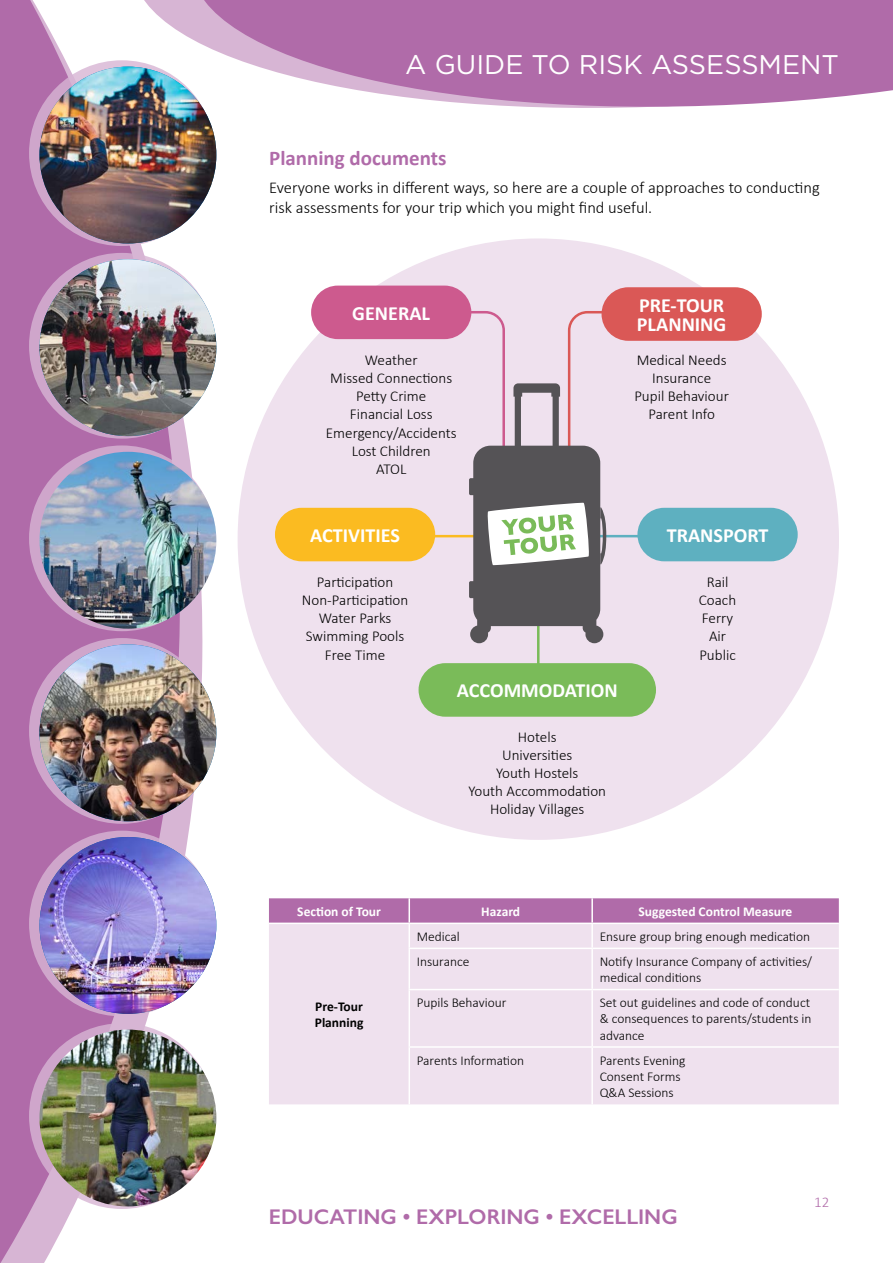
<style>
.page{position:relative;width:893px;height:1263px;background:#fff}
.page>*{position:absolute;margin:0;border:0;box-sizing:border-box;transform-origin:0 0}
.t1{font:27px "Gotham";color:#fff}
.t2{font:600 21.3px "Gill Sans";color:#b06ba9}
.t3{font:700 21px "Calibri";color:#b06ba9}
.t4{font:700 20.1px/19.2px "Calibri";color:#fff}
.t5{font:300 16.5px/19.8px "Calibri";color:#000}
.t6{font:300 15.15px/18.1px "Calibri";color:#000;text-align:center}
.t7{font:300 15px "Calibri";color:#b06ba9}
.t8{font:300 13.5px/16.2px "Calibri";color:#000}
.t9{font:700 13.5px "Calibri";color:#fff}
.t10{font:700 13.5px/16.2px "Calibri";color:#000}
</style>
<div class="page">
<svg style="left:187px;top:188px;width:23px;height:996px"></svg>
<svg style="left:0;top:0;width:187px;height:1263px;fill:#b06ba9"></svg>
<svg style="left:29px;top:60px;width:186px;height:186px;background:#cea9cc"></svg>
<img style="left:39px;top:67px;width:177px;height:176px;border-radius:88px">
<svg style="left:29px;top:445px;width:186px;height:186px;background:#cca4ca"></svg>
<svg style="left:29px;top:253px;width:186px;height:186px;background:#cda6ca"></svg>
<img style="left:39px;top:259px;width:177px;height:177px;border-radius:88px">
<svg style="left:29px;top:831px;width:186px;height:185px;background:#cca5cb"></svg>
<img style="left:39px;top:837px;width:177px;height:177px;border-radius:88px">
<svg style="left:29px;top:1023px;width:186px;height:186px;background:#d0abcd"></svg>
<svg style="left:29px;top:638px;width:186px;height:186px;background:#caa2c7"></svg>
<img style="left:39px;top:644px;width:177px;height:177px;border-radius:88px">
<img style="left:128px;top:0;width:83px;height:124px">
<svg style="left:187px;top:0;width:706px;height:123px;fill:#b06ba9"></svg>
<img style="left:39px;top:1029px;width:177px;height:177px;border-radius:88px">
<img style="left:39px;top:452px;width:177px;height:177px;border-radius:88px">
<div style="left:238px;top:238px;width:601px;height:602px;background:#efe1ee;border-radius:50%"></div>
<div style="left:419px;top:663px;width:237px;height:54px;background:#7abb59;border-radius:27px"></div>
<hr style="left:537px;top:616px;width:3px;height:54px;background:#7abb59">
<div style="left:637px;top:508px;width:161px;height:53px;background:#5eb0c0;border-radius:27px"></div>
<hr style="left:595px;top:535px;width:54px;height:2px;background:#5eb0c0">
<div style="left:275px;top:508px;width:160px;height:53px;background:#fbbb21;border-radius:27px"></div>
<hr style="left:426px;top:535px;width:55px;height:2px;background:#fbbb21">
<div style="left:601px;top:287px;width:161px;height:54px;background:#da5856;border-radius:27px"></div>
<div style="left:311px;top:286px;width:160px;height:53px;background:#cd5a8e;border-radius:27px"></div>
<svg style="left:438px;top:310px;width:197px;height:333px"></svg>
<div style="left:269px;top:947px;width:570px;height:157px;background:#efe1ee"></div>
<svg style="left:269px;top:898px;width:570px;height:49px;background:#cfa6cb"></svg>
<hr style="left:592px;top:922px;width:247px;height:2px;background:#fff">
<hr style="left:591px;top:924px;width:2px;height:23px;background:#fff">
<hr style="left:409px;top:947px;width:183px;height:2px;background:#fff">
<hr style="left:409px;top:949px;width:1px;height:40px;background:#fff">
<hr style="left:592px;top:947px;width:247px;height:2px;background:#fff">
<hr style="left:591px;top:949px;width:2px;height:40px;background:#fff">
<hr style="left:409px;top:989px;width:183px;height:1px;background:#fff">
<hr style="left:409px;top:990px;width:1px;height:56px;background:#fff">
<hr style="left:592px;top:989px;width:247px;height:1px;background:#fff">
<hr style="left:591px;top:990px;width:2px;height:56px;background:#fff">
<hr style="left:409px;top:1046px;width:183px;height:2px;background:#fff">
<hr style="left:409px;top:1048px;width:1px;height:56px;background:#fff">
<hr style="left:592px;top:1046px;width:247px;height:2px;background:#fff">
<hr style="left:591px;top:1048px;width:2px;height:56px;background:#fff">
<h1 class="t1" style="left:405px;top:49px;width:435px">A GUIDE TO RISK ASSESSMENT</h1>
<h3 class="t3" style="left:269px;top:143px;width:179px">Planning documents</h3>
<p class="t5" style="left:269px;top:177px;width:552px">Everyone works in different ways, so here are a couple of approaches to conducting risk assessments for your trip which you might find useful.</p>
<h3 class="t4" style="left:352px;top:303px;width:79px">GENERAL</h3>
<p class="t6" style="left:326px;top:351px;width:132px">Weather<br>Missed Connections<br>Petty Crime<br>Financial Loss<br>Emergency/Accidents<br>Lost Children<br>ATOL</p>
<h3 class="t4" style="left:637px;top:295px;width:91px">PRE-TOUR<br>PLANNING</h3>
<p class="t6" style="left:634px;top:351px;width:96px">Medical Needs<br>Insurance<br>Pupil Behaviour<br>Parent Info</p>
<h3 class="t4" style="left:310px;top:525px;width:91px">ACTIVITIES</h3>
<p class="t6" style="left:302px;top:573px;width:108px">Participation<br>Non-Participation<br>Water Parks<br>Swimming Pools<br>Free Time</p>
<h3 class="t4" style="left:457px;top:680px;width:162px">ACCOMMODATION</h3>
<p class="t6" style="left:468px;top:728px;width:139px">Hotels<br>Universities<br>Youth Hostels<br>Youth Accommodation<br>Holiday Villages</p>
<h3 class="t4" style="left:667px;top:525px;width:103px">TRANSPORT</h3>
<p class="t6" style="left:699px;top:573px;width:39px">Rail<br>Coach<br>Ferry<br>Air<br>Public</p>
<p class="t9" style="left:297px;top:902px;width:85px">Section of Tour</p>
<p class="t9" style="left:481px;top:902px;width:40px">Hazard</p>
<p class="t9" style="left:639px;top:902px;width:155px">Suggested Control Measure</p>
<p class="t10" style="left:315px;top:998px;width:50px">Pre-Tour<br>Planning</p>
<p class="t8" style="left:417px;top:928px;width:45px">Medical</p>
<p class="t8" style="left:600px;top:928px;width:212px">Ensure group bring enough medication</p>
<p class="t8" style="left:417px;top:953px;width:54px">Insurance</p>
<p class="t8" style="left:600px;top:953px;width:214px">Notify Insurance Company of activities/ medical conditions</p>
<p class="t8" style="left:417px;top:994px;width:91px">Pupils Behaviour</p>
<p class="t8" style="left:600px;top:994px;width:213px;text-align:justify">Set out guidelines and code of conduct &amp; consequences to parents/students in advance</p>
<p class="t8" style="left:417px;top:1052px;width:109px">Parents Information</p>
<p class="t8" style="left:600px;top:1052px;width:87px">Parents Evening<br>Consent Forms<br>Q&amp;A Sessions</p>
<p class="t7" style="left:814px;top:1193px;width:17px">12</p>
<h2 class="t2" style="left:269px;top:1204px;width:410px">EDUCATING • EXPLORING • EXCELLING</h2>
</div>
